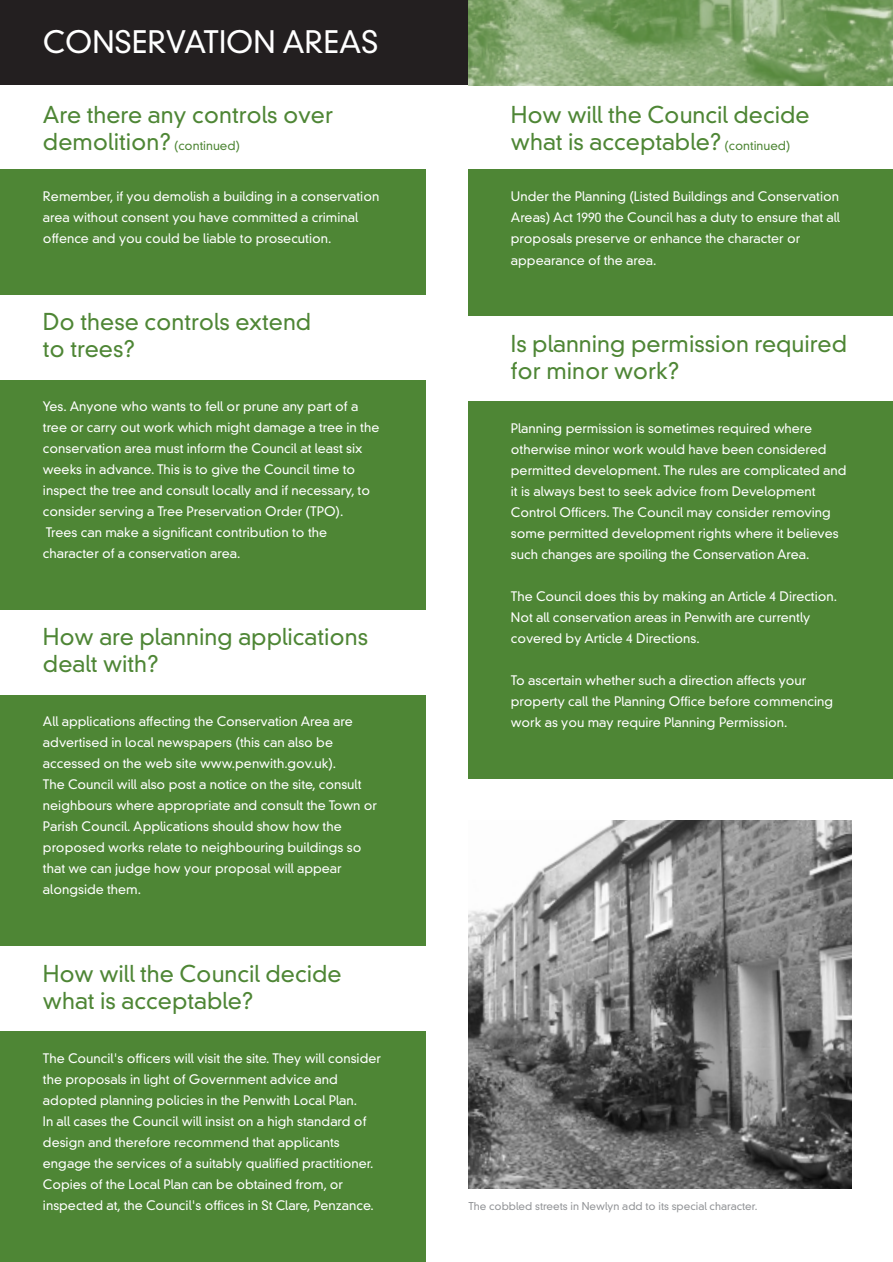
<style>
.page{position:relative;width:893px;height:1262px;background:#fff}
.page>*{position:absolute;margin:0;border:0;box-sizing:border-box;transform-origin:0 0}
.t1{font:300 30px "DIN Neuzeit Grotesk";color:#fff}
.t2{font:300 22.5px/27px "DIN Neuzeit Grotesk";color:#4e8635}
.t3{font:300 12.75px/21px "DIN Neuzeit Grotesk";color:#fff}
.t4{font:300 10.5px "DIN Neuzeit Grotesk";color:#939598}
.s1{font-size:12px}
</style>
<div class="page">
<div style="left:0;top:0;width:468px;height:85px;background:#231f20"></div>
<div style="left:468px;top:169px;width:424px;height:609px;background:#4e8635"></div>
<div style="left:0;top:169px;width:426px;height:1092px;background:#4e8635"></div>
<div style="left:0;top:295px;width:430px;height:84px;background:#fff"></div>
<div style="left:464px;top:316px;width:428px;height:84px;background:#fff"></div>
<div style="left:0;top:610px;width:430px;height:84px;background:#fff"></div>
<div style="left:0;top:946px;width:430px;height:84px;background:#fff"></div>
<img style="left:468px;top:0;width:424px;height:85px">
<img style="left:468px;top:820px;width:383px;height:368px">
<h1 class="t1" style="left:43px;top:30px;width:337px">CONSERVATION AREAS</h1>
<h2 class="t2" style="left:43px;top:104px;width:291px">Are there any controls over demolition? <span class="s1">(continued)</span></h2>
<p class="t3" style="left:43px;top:187px;width:338px">Remember, if you demolish a building in a conservation area without consent you have committed a criminal offence and you could be liable to prosecution.</p>
<h2 class="t2" style="left:43px;top:311px;width:270px">Do these controls extend to trees?</h2>
<p class="t3" style="left:43px;top:397px;width:338px">Yes. Anyone who wants to fell or prune any part of a tree or carry out work which might damage a tree in the conservation area must inform the Council at least six weeks in advance. This is to give the Council time to inspect the tree and consult locally and if necessary, to consider serving a Tree Preservation Order (TPO).<br>Trees can make a significant contribution to the character of a conservation area.</p>
<h2 class="t2" style="left:43px;top:626px;width:327px">How are planning applications dealt with?</h2>
<p class="t3" style="left:43px;top:712px;width:335px">All applications affecting the Conservation Area are advertised in local newspapers (this can also be accessed on the web site www.penwith.gov.uk).<br>The Council will also post a notice on the site, consult neighbours where appropriate and consult the Town or Parish Council. Applications should show how the proposed works relate to neighbouring buildings so that we can judge how your proposal will appear alongside them.</p>
<h2 class="t2" style="left:43px;top:962px;width:300px">How will the Council decide what is acceptable?</h2>
<p class="t3" style="left:43px;top:1048px;width:339px">The Council's officers will visit the site. They will consider the proposals in light of Government advice and adopted planning policies in the Penwith Local Plan.<br>In all cases the Council will insist on a high standard of design and therefore recommend that applicants engage the services of a suitably qualified practitioner.<br>Copies of the Local Plan can be obtained from, or inspected at, the Council's offices in St Clare, Penzance.</p>
<h2 class="t2" style="left:511px;top:104px;width:300px">How will the Council decide what is acceptable? <span class="s1">(continued)</span></h2>
<p class="t3" style="left:511px;top:187px;width:330px">Under the Planning (Listed Buildings and Conservation Areas) Act 1990 the Council has a duty to ensure that all proposals preserve or enhance the character or appearance of the area.</p>
<h2 class="t2" style="left:511px;top:332px;width:337px">Is planning permission required for minor work?</h2>
<p class="t3" style="left:511px;top:418px;width:337px">Planning permission is sometimes required where otherwise minor work would have been considered permitted development. The rules are complicated and it is always best to seek advice from Development Control Officers. The Council may consider removing some permitted development rights where it believes such changes are spoiling the Conservation Area.</p>
<p class="t3" style="left:511px;top:586px;width:328px">The Council does this by making an Article 4 Direction.<br>Not all conservation areas in Penwith are currently covered by Article 4 Directions.</p>
<p class="t3" style="left:511px;top:670px;width:324px">To ascertain whether such a direction affects your property call the Planning Office before commencing work as you may require Planning Permission.</p>
<p class="t4" style="left:468px;top:1201px;width:290px">The cobbled streets in Newlyn add to its special character.</p>
</div>
